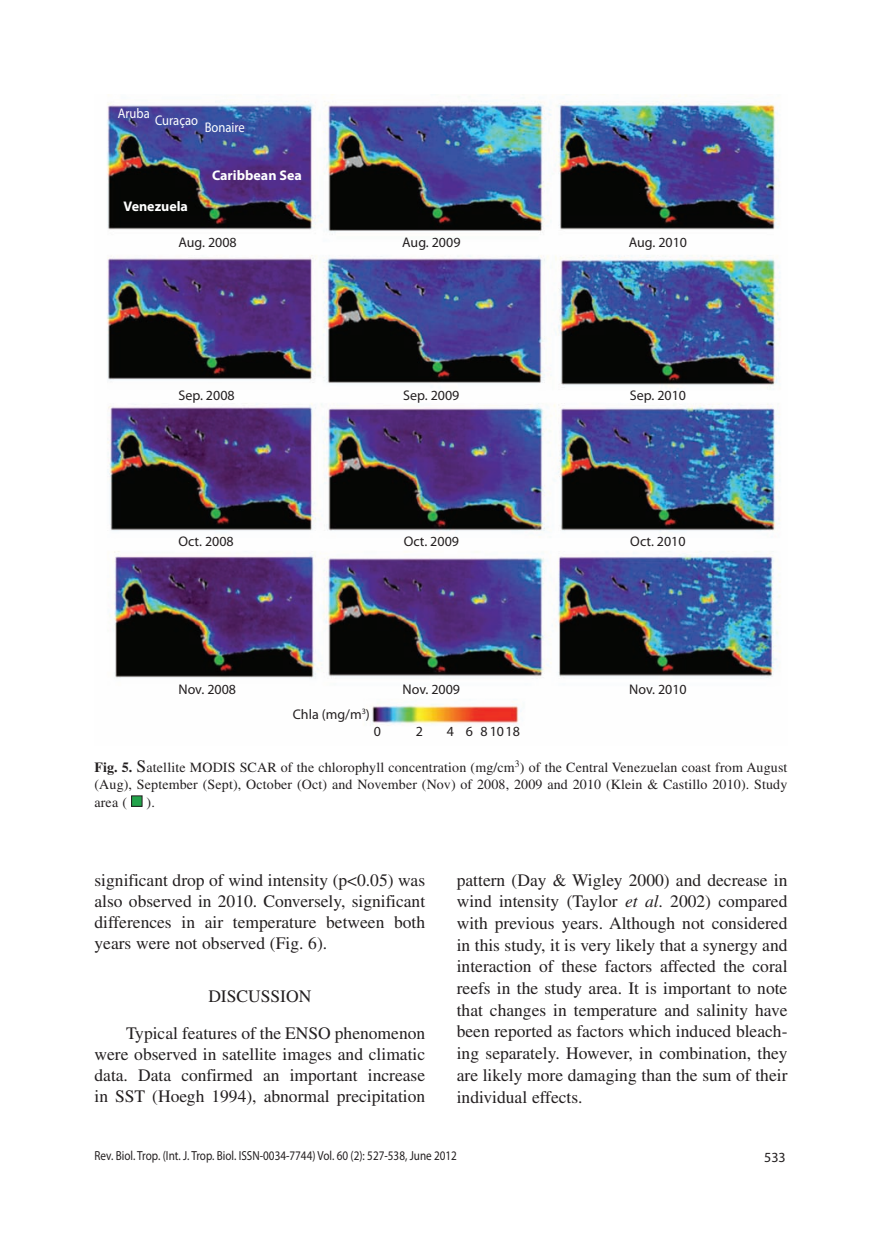
<style>
.page{position:relative;width:882px;height:1260px;background:#fff}
.page>*{position:absolute;margin:0;border:0;box-sizing:border-box;transform-origin:0 0}
.t1{font:17.5px/21.7px "Times LT Std";color:#231f20;text-align:justify}
.t2{font:14px/17.5px "Times LT Std";letter-spacing:.01em;color:#231f20;text-align:justify}
.t3{font:14px "Myriad Pro";color:#231f20}
.t4{font:700 14px "Myriad Pro";color:#fff}
.t5{font:14px "Myriad Pro";color:#fff;scale:.9 1}
.t6{font:13.12px "Myriad Pro";color:#231f20;scale:.85 1}
.s1{font-weight:700}
.s2{font-size:17.5px}
.s3{font-style:italic}
</style>
<div class="page">
<img style="left:107px;top:94px;width:673px;height:632px">
<div style="left:132px;top:796px;width:10px;height:10px;background:#23a34b"></div>
<div style="left:131px;top:795px;width:12px;height:12px;border:1px solid #231f20"></div>
<p class="t5" style="left:118px;top:104px;width:37px">Aruba</p>
<p class="t5" style="left:155px;top:112px;width:49px">Curaçao</p>
<p class="t5" style="left:205px;top:119px;width:46px">Bonaire</p>
<p class="t4" style="left:123px;top:198px;width:66px">Venezuela</p>
<p class="t4" style="left:212px;top:166px;width:91px">Caribbean Sea</p>
<p class="t3" style="left:178px;top:233px;width:60px">Aug. 2008</p>
<p class="t3" style="left:402px;top:233px;width:60px">Aug. 2009</p>
<p class="t3" style="left:629px;top:233px;width:60px">Aug. 2010</p>
<p class="t3" style="left:178px;top:387px;width:58px">Sep. 2008</p>
<p class="t3" style="left:403px;top:387px;width:58px">Sep. 2009</p>
<p class="t3" style="left:630px;top:387px;width:58px">Sep. 2010</p>
<p class="t3" style="left:178px;top:533px;width:57px">Oct. 2008</p>
<p class="t3" style="left:404px;top:533px;width:57px">Oct. 2009</p>
<p class="t3" style="left:630px;top:533px;width:57px">Oct. 2010</p>
<p class="t3" style="left:178px;top:681px;width:59px">Nov. 2008</p>
<p class="t3" style="left:403px;top:681px;width:59px">Nov. 2009</p>
<p class="t3" style="left:629px;top:681px;width:59px">Nov. 2010</p>
<p class="t3" style="left:293px;top:706px;width:79px">Chla (mg/m<sup>3</sup>)</p>
<p class="t3" style="left:374px;top:723px;width:9px">0</p>
<p class="t3" style="left:416px;top:723px;width:9px">2</p>
<p class="t3" style="left:447px;top:723px;width:75px">4 6 8 10 18</p>
<p class="t2" style="left:94px;top:758px;width:695px"><span class="s1">Fig. 5.</span> <span class="s2">S</span>atellite MODIS SCAR of the chlorophyll concentration (mg/cm<sup>3</sup>) of the Central Venezuelan coast from August (Aug), September (Sept), October (Oct) and November (Nov) of 2008, 2009 and 2010 (Klein &amp; Castillo 2010). Study area (</p>
<p class="t2" style="left:147px;top:793px;width:10px">).</p>
<p class="t1" style="left:94px;top:869px;width:332px;line-height:21.2px">significant drop of wind intensity (p&lt;0.05) was also observed in 2010. Conversely, significant differences in air temperature between both years were not observed (Fig. 6).</p>
<p class="t1" style="left:126px;top:977px;width:301px;line-height:36.9px;text-indent:82px">DISCUSSION<br>Typical features of the ENSO phenomenon</p>
<p class="t1" style="left:94px;top:1044px;width:332px;line-height:21.2px">were observed in satellite images and climatic data. Data confirmed an important increase in SST (Hoegh 1994), abnormal precipitation</p>
<p class="t1" style="left:457px;top:869px;width:332px">pattern (Day &amp; Wigley 2000) and decrease in wind intensity (Taylor <span class="s3">et al</span>. 2002) compared with previous years. Although not considered in this study, it is very likely that a synergy and interaction of these factors affected the coral reefs in the study area. It is important to note that changes in temperature and salinity have been reported as factors which induced bleach&shy;ing separately. However, in combination, they are likely more damaging than the sum of their individual effects.</p>
<p class="t6" style="left:94px;top:1147px;width:428px">Rev. Biol. Trop. (Int. J. Trop. Biol. ISSN-0034-7744) Vol. 60 (2): 527-538, June 2012</p>
<p class="t3" style="left:764px;top:1149px;width:23px">533</p>
</div>
